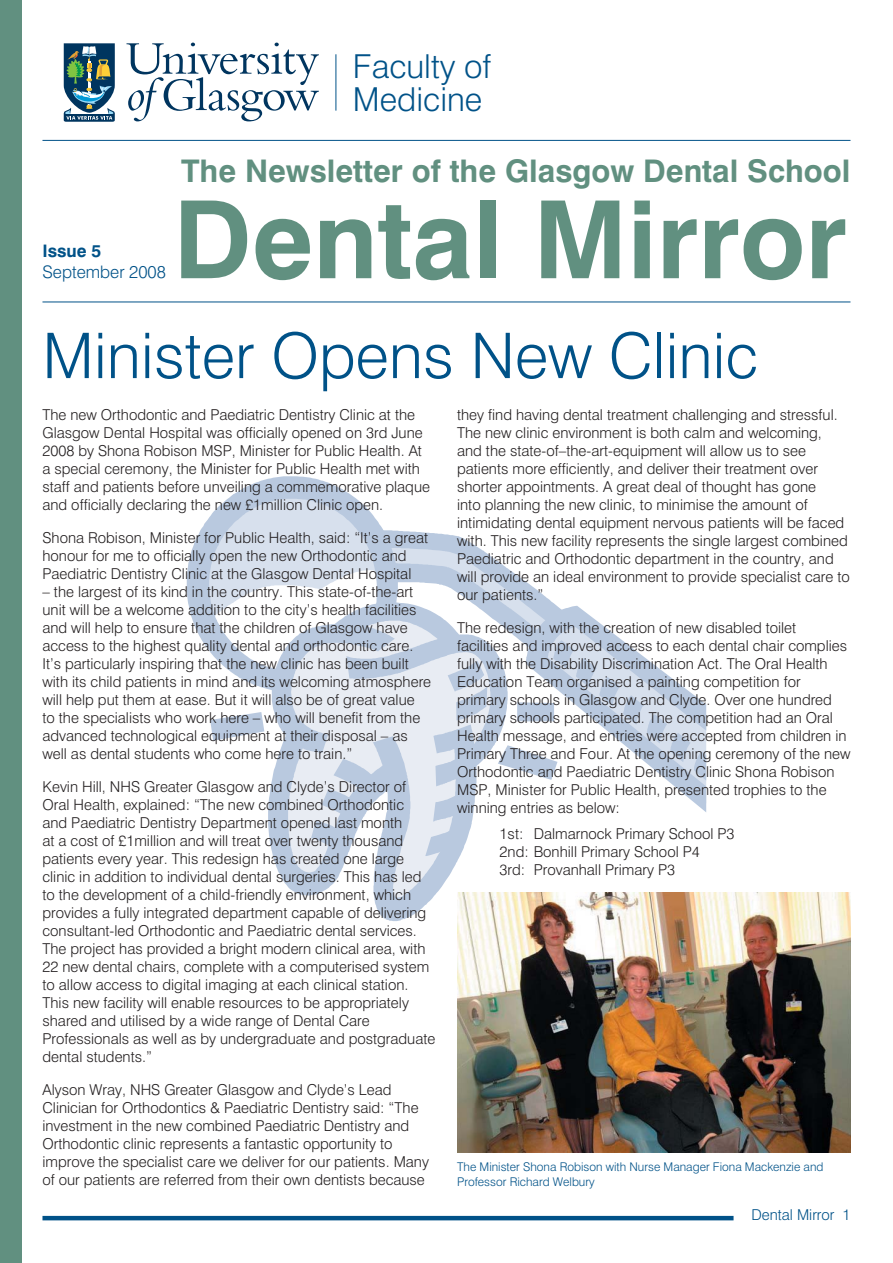
<style>
.page{position:relative;width:893px;height:1263px;background:#fff}
.page>*{position:absolute;margin:0;border:0;box-sizing:border-box;transform-origin:0 0}
.t1{font:700 108px "Swiss 721 BT";color:#619080}
.t2{font:300 63px "Swiss 721 BT";color:#005288}
.t3{font:300 33px/33px "Swiss 721 BT";color:#005288}
.t4{font:700 31.2px "Swiss 721 BT";color:#619080}
.t5{font:300 17.25px "Swiss 721 BT";color:#005288}
.t6{font:700 17.25px "Swiss 721 BT";color:#005288}
.t7{font:300 15px/18px "Swiss 721 BT";color:#231f20}
.t8{font:300 15px "Swiss 721 BT";color:#005288}
.t9{font:300 12px/15px "Swiss 721 BT";color:#005288}
</style>
<div class="page">
<svg style="left:187px;top:476px;width:170px;height:174px;fill:#b9c9df"></svg>
<svg style="left:209px;top:499px;width:497px;height:422px"></svg>
<div style="left:0;top:0;width:21px;height:1263px;background:#619080"></div>
<svg style="left:126px;top:43px;width:193px;height:78px"></svg>
<svg style="left:64px;top:43px;width:51px;height:79px;background:#4e7580"></svg>
<hr style="left:335px;top:54px;width:1px;height:57px;background:#005288">
<hr style="left:42px;top:1216px;width:691px;height:4px;background:#005288">
<hr style="left:42px;top:302px;width:808px;height:1px;background:#005288">
<hr style="left:42px;top:140px;width:808px;height:1px;background:#005288">
<img style="left:457px;top:893px;width:393px;height:259px">
<h3 class="t3" style="left:353px;top:51px;width:140px">Faculty of<br>Medicine</h3>
<p class="t6" style="left:42px;top:244px;width:60px">Issue 5</p>
<p class="t5" style="left:42px;top:265px;width:125px">September 2008</p>
<h3 class="t4" style="left:181px;top:158px;width:671px">The Newsletter of the Glasgow Dental School</h3>
<h1 class="t1" style="left:173px;top:194px;width:675px">Dental Mirror</h1>
<h2 class="t2" style="left:42px;top:329px;width:717px">Minister Opens New Clinic</h2>
<p class="t7" style="left:42px;top:407px;width:389px">The new Orthodontic and Paediatric Dentistry Clinic at the Glasgow Dental Hospital was officially opened on 3rd June 2008 by Shona Robison MSP, Minister for Public Health. At a special ceremony, the Minister for Public Health met with staff and patients before unveiling a commemorative plaque and officially declaring the new £1million Clinic open.</p>
<p class="t7" style="left:42px;top:530px;width:387px">Shona Robison, Minister for Public Health, said: “It’s a great honour for me to officially open the new Orthodontic and<br>Paediatric Dentistry Clinic at the Glasgow Dental Hospital</p>
<p class="t7" style="left:42px;top:584px;width:390px">– the largest of its kind in the country. This state-of-the-art unit will be a welcome addition to the city’s health facilities and will help to ensure that the children of Glasgow have access to the highest quality dental and orthodontic care.<br>It’s particularly inspiring that the new clinic has been built with its child patients in mind and its welcoming atmosphere will help put them at ease. But it will also be of great value<br>to the specialists who work here – who will benefit from the advanced technological equipment at their disposal – as well as dental students who come here to train.”</p>
<p class="t7" style="left:42px;top:779px;width:394px">Kevin Hill, NHS Greater Glasgow and Clyde’s Director of Oral Health, explained: “The new combined Orthodontic<br>and Paediatric Dentistry Department opened last month<br>at a cost of £1million and will treat over twenty thousand patients every year. This redesign has created one large clinic in addition to individual dental surgeries. This has led to the development of a child-friendly environment, which provides a fully integrated department capable of delivering consultant-led Orthodontic and Paediatric dental services.<br>The project has provided a bright modern clinical area, with 22 new dental chairs, complete with a computerised system to allow access to digital imaging at each clinical station.<br>This new facility will enable resources to be appropriately shared and utilised by a wide range of Dental Care Professionals as well as by undergraduate and postgraduate dental students.”</p>
<p class="t7" style="left:42px;top:1082px;width:388px">Alyson Wray, NHS Greater Glasgow and Clyde’s Lead Clinician for Orthodontics &amp; Paediatric Dentistry said: “The investment in the new combined Paediatric Dentistry and Orthodontic clinic represents a fantastic opportunity to improve the specialist care we deliver for our patients. Many of our patients are referred from their own dentists because</p>
<p class="t7" style="left:457px;top:407px;width:394px">they find having dental treatment challenging and stressful.<br>The new clinic environment is both calm and welcoming, and the state-of–the-art-equipment will allow us to see patients more efficiently, and deliver their treatment over shorter appointments. A great deal of thought has gone<br>into planning the new clinic, to minimise the amount of intimidating dental equipment nervous patients will be faced with. This new facility represents the single largest combined Paediatric and Orthodontic department in the country, and will provide an ideal environment to provide specialist care to our patients.”</p>
<p class="t7" style="left:457px;top:620px;width:395px">The redesign, with the creation of new disabled toilet facilities and improved access to each dental chair complies fully with the Disability Discrimination Act. The Oral Health Education Team organised a painting competition for primary schools in Glasgow and Clyde. Over one hundred primary schools participated. The competition had an Oral Health message, and entries were accepted from children in Primary Three and Four. At the opening ceremony of the new Orthodontic and Paediatric Dentistry Clinic Shona Robison MSP, Minister for Public Health, presented trophies to the winning entries as below:</p>
<p class="t7" style="left:500px;top:825px;width:236px">1st: Dalmarnock Primary School P3<br>2nd: Bonhill Primary School P4<br>3rd: Provanhall Primary P3</p>
<p class="t9" style="left:457px;top:1159px;width:368px">The Minister Shona Robison with Nurse Manager Fiona Mackenzie and<br>Professor Richard Welbury</p>
<p class="t8" style="left:751px;top:1209px;width:101px">Dental Mirror 1</p>
</div>
